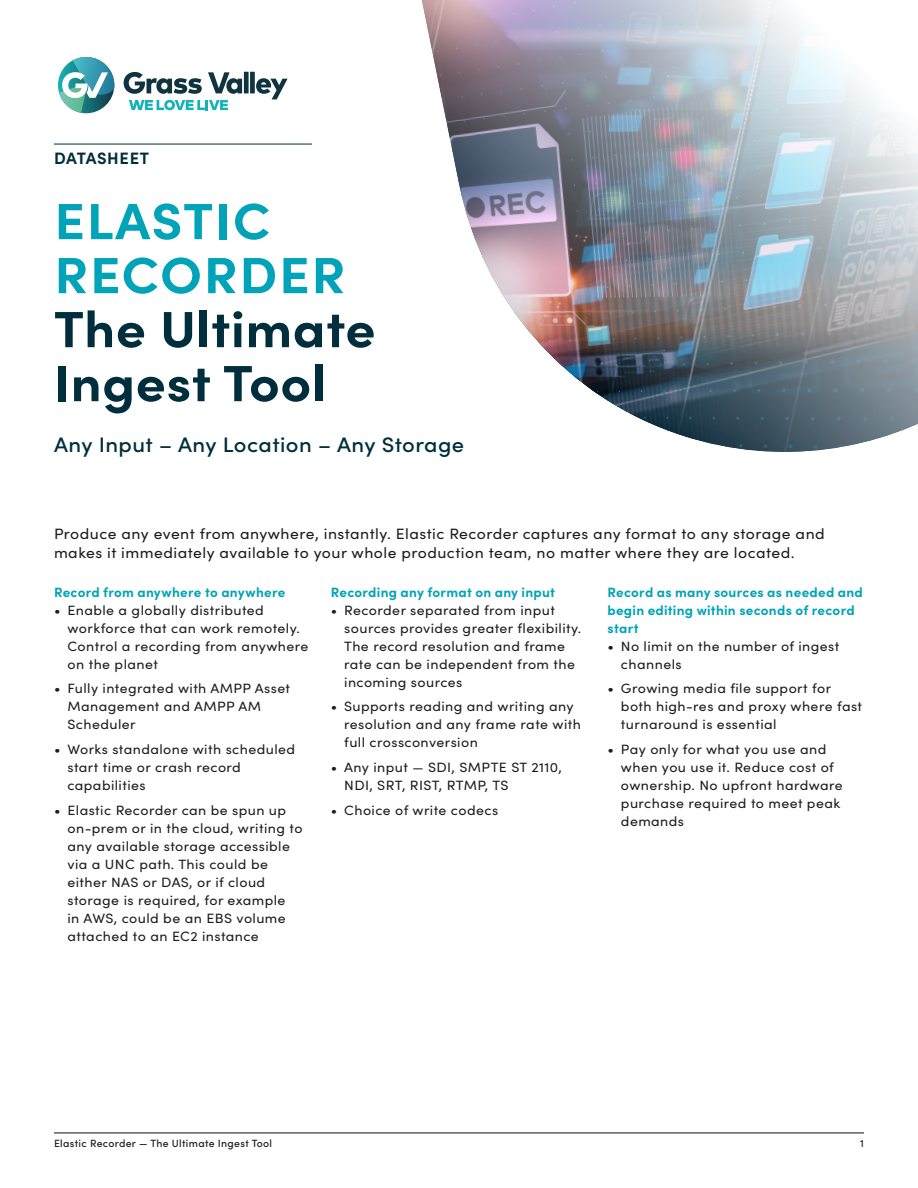
<style>
.page{position:relative;width:918px;height:1188px;background:#fff}
.page>*{position:absolute;margin:0;border:0;box-sizing:border-box;transform-origin:0 0}
.t1{font:700 51px/54px "Sofia Pro";letter-spacing:.01em;color:#002e3d;scale:1.05 1}
.t2{font:700 51px/54px "Sofia Pro";letter-spacing:.03em;color:#00a3b7;scale:1.05 1}
.t3{font:500 21px "Sofia Pro";letter-spacing:.02em;color:#002e3d;scale:1.05 1}
.t4{font:700 16.5px "Sofia Pro";letter-spacing:.035em;color:#002e3d}
.t5{font:15px/19.5px "Sofia Pro";letter-spacing:.03em;color:#1d1d1b;scale:1.05 1}
.t6{font:13.5px/18px "Sofia Pro";letter-spacing:.03em;color:#1d1d1b;scale:1.05 1}
.t7{font:700 13.5px/18px "Sofia Pro";letter-spacing:.02em;color:#00a3b7}
.t8{font:500 10.5px "Sofia Pro";letter-spacing:.03em;color:#1d1d1b}
</style>
<div class="page">
<img style="left:130px;top:0;width:788px;height:452px">
<hr style="left:54px;top:1132px;width:810px;height:1px;background:#1d1d1b">
<svg style="left:124px;top:72px;width:164px;height:38px"></svg>
<svg style="left:59px;top:57px;width:55px;height:56px"></svg>
<hr style="left:54px;top:144px;width:258px;height:1px;background:#002e3d">
<p class="t4" style="left:54px;top:145px;width:96px">DATASHEET</p>
<h1 class="t2" style="left:54px;top:190px;width:279px">ELASTIC<br>RECORDER</h1>
<h1 class="t1" style="left:54px;top:298px;width:308px">The Ultimate<br>Ingest Tool</h1>
<h2 class="t3" style="left:54px;top:429px;width:392px">Any Input – Any Location – Any Storage</h2>
<p class="t5" style="left:54px;top:523px;width:736px">Produce any event from anywhere, instantly. Elastic Recorder captures any format to any storage and makes it immediately available to your whole production team, no matter where they are located.</p>
<p class="t7" style="left:54px;top:582px;width:233px">Record from anywhere to anywhere</p>
<p class="t6" style="left:67px;top:600px;width:231px;text-indent:-13px">• Enable a globally distributed workforce that can work remotely.<br>Control a recording from anywhere on the planet</p>
<p class="t6" style="left:67px;top:679px;width:214px;text-indent:-13px">• Fully integrated with AMPP Asset<br>Management and AMPP AM<br>Scheduler</p>
<p class="t6" style="left:67px;top:740px;width:218px;text-indent:-13px">• Works standalone with scheduled start time or crash record capabilities</p>
<p class="t6" style="left:67px;top:800px;width:225px;text-indent:-13px">• Elastic Recorder can be spun up on-prem or in the cloud, writing to any available storage accessible via a UNC path. This could be either NAS or DAS, or if cloud storage is required, for example<br>in AWS, could be an EBS volume attached to an EC2 instance</p>
<p class="t7" style="left:331px;top:582px;width:226px">Recording any format on any input</p>
<p class="t6" style="left:344px;top:600px;width:227px;text-indent:-13px">• Recorder separated from input sources provides greater flexibility.<br>The record resolution and frame rate can be independent from the incoming sources</p>
<p class="t6" style="left:344px;top:697px;width:227px;text-indent:-13px">• Supports reading and writing any resolution and any frame rate with full crossconversion</p>
<p class="t6" style="left:344px;top:758px;width:209px;text-indent:-13px">• Any input — SDI, SMPTE ST 2110,<br>NDI, SRT, RIST, RTMP, TS</p>
<p class="t6" style="left:331px;top:800px;width:161px">• Choice of write codecs</p>
<p class="t7" style="left:608px;top:582px;width:257px">Record as many sources as needed and begin editing within seconds of record start</p>
<p class="t6" style="left:621px;top:636px;width:209px;text-indent:-13px">• No limit on the number of ingest channels</p>
<p class="t6" style="left:621px;top:679px;width:231px;text-indent:-13px">• Growing media file support for both high-res and proxy where fast turnaround is essential</p>
<p class="t6" style="left:621px;top:740px;width:213px;text-indent:-13px">• Pay only for what you use and when you use it. Reduce cost of ownership. No upfront hardware purchase required to meet peak demands</p>
<p class="t8" style="left:54px;top:1136px;width:220px">Elastic Recorder — The Ultimate Ingest Tool</p>
<p class="t8" style="left:860px;top:1136px;width:5px">1</p>
</div>
